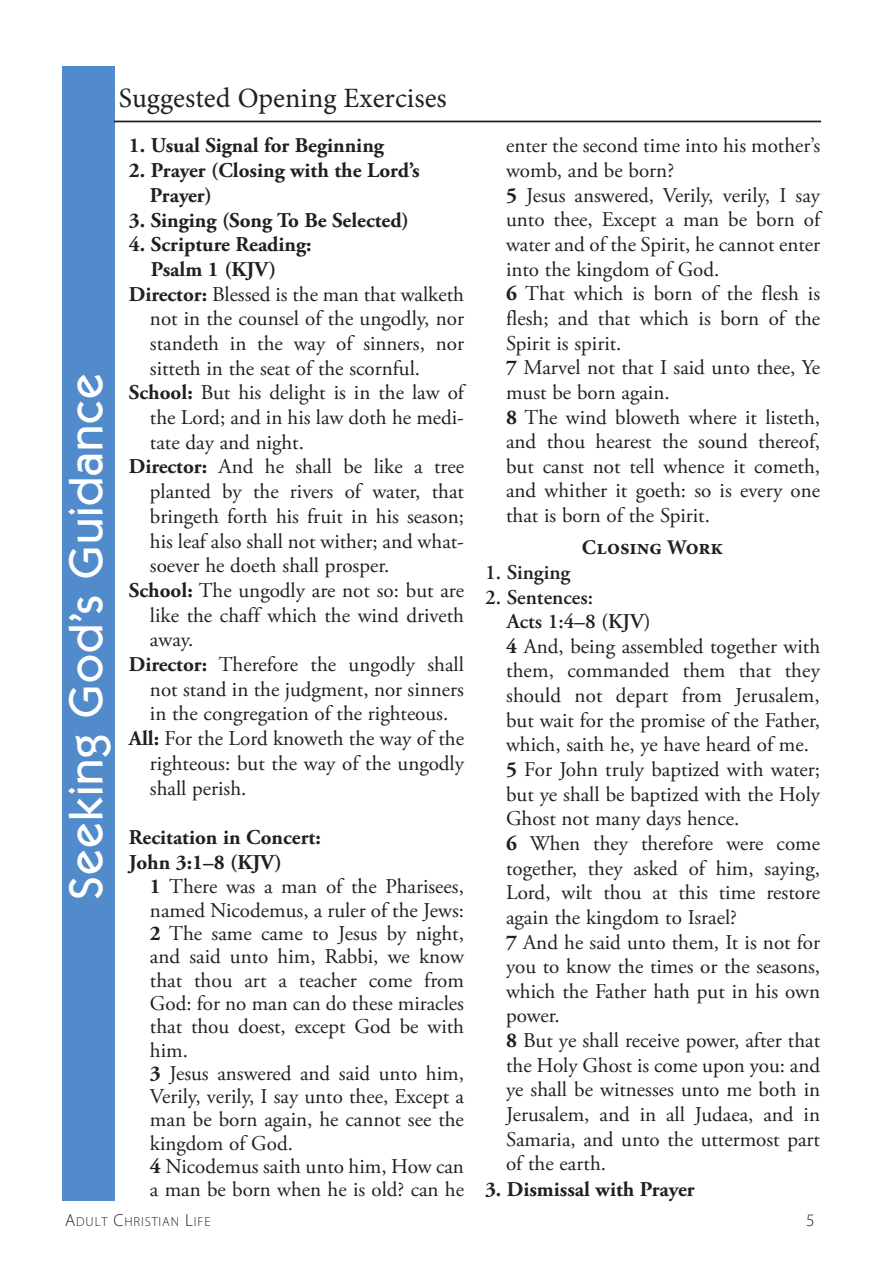
<style>
.page{position:relative;width:885px;height:1268px;background:#fff}
.page>*{position:absolute;margin:0;border:0;box-sizing:border-box;transform-origin:0 0}
.Side_Text_Head_ACL{font:500 47.25px "ITC Kabel Std";letter-spacing:.02em;color:#fff}
.t1{font:28px "Minion Pro";color:#231f20}
.t2{font:21px/24.7px "Adobe Garamond Pro";color:#231f20;text-align:justify}
.t3{font:700 21px/24.7px "Adobe Garamond Pro";color:#231f20}
.t4{font:600 21px/24.7px "Adobe Garamond Pro";color:#231f20}
.t5{font:700 21px "Minion Pro";color:#231f20}
.t6{font:300 17.5px "Myriad Pro";color:#231f20}
.t7{font:300 13.12px "Myriad Pro";letter-spacing:.065em;color:#231f20}
.s1{font-weight:700}
.s2{font-size:17.5px}
</style>
<div class="page">
<div style="left:62px;top:67px;width:52px;height:1134px;background:#528bcc"></div>
<hr style="left:114px;top:121px;width:706px;height:1px;background:#231f20">
<p class="Side_Text_Head_ACL" style="left:58px;top:899px;width:528px;rotate:-90deg">Seeking God’s Guidance</p>
<h2 class="t1" style="left:119px;top:79px;width:329px">Suggested Opening Exercises</h2>
<p class="t3" style="left:129px;top:134px;width:256px">1. Usual Signal for Beginning</p>
<p class="t3" style="left:150px;top:158px;width:271px;text-indent:-21px">2. Prayer (Closing with the Lord’s<br>Prayer)</p>
<p class="t3" style="left:129px;top:208px;width:281px">3. Singing (Song To Be Selected)</p>
<p class="t3" style="left:151px;top:232px;width:162px;text-indent:-22px">4. Scripture Reading:<br>Psalm 1 (KJV)</p>
<p class="t2" style="left:150px;top:282px;width:315px;text-indent:-21px"><span class="s1">Director:</span> Blessed is the man that walketh not in the counsel of the ungodly, nor standeth in the way of sinners, nor sitteth in the seat of the scornful.</p>
<p class="t2" style="left:150px;top:381px;width:315px;text-indent:-21px"><span class="s1">School:</span> But his delight is in the law of the Lord; and in his law doth he medi&shy;tate day and night.</p>
<p class="t2" style="left:150px;top:455px;width:315px;text-indent:-21px"><span class="s1">Director:</span> And he shall be like a tree planted by the rivers of water, that bringeth forth his fruit in his season; his leaf also shall not wither; and what&shy;soever he doeth shall prosper.</p>
<p class="t2" style="left:150px;top:578px;width:315px;text-indent:-21px"><span class="s1">School:</span> The ungodly are not so: but are like the chaff which the wind driveth away.</p>
<p class="t2" style="left:150px;top:652px;width:315px;text-indent:-21px"><span class="s1">Director:</span> Therefore the ungodly shall not stand in the judgment, nor sinners in the congregation of the righteous.</p>
<p class="t2" style="left:150px;top:726px;width:315px;text-indent:-21px"><span class="s1">All:</span> For the Lord knoweth the way of the righteous: but the way of the ungodly shall perish.</p>
<p class="t3" style="left:129px;top:825px;width:193px">Recitation in Concert:</p>
<p class="t3" style="left:129px;top:849px;width:154px">John 3:1–8 (KJV)</p>
<p class="t2" style="left:150px;top:875px;width:315px;line-height:23.3px"><span class="s1">1</span> There was a man of the Pharisees, named Nicodemus, a ruler of the Jews:</p>
<p class="t2" style="left:150px;top:922px;width:315px;line-height:23.3px"><span class="s1">2</span> The same came to Jesus by night, and said unto him, Rabbi, we know that thou art a teacher come from God: for no man can do these miracles that thou doest, except God be with him.</p>
<p class="t2" style="left:150px;top:1062px;width:315px;line-height:23.3px"><span class="s1">3</span> Jesus answered and said unto him, Verily, verily, I say unto thee, Except a man be born again, he cannot see the kingdom of God.</p>
<p class="t2" style="left:150px;top:1155px;width:315px;line-height:23.3px"><span class="s1">4</span> Nicodemus saith unto him, How can a man be born when he is old? can he</p>
<p class="t2" style="left:506px;top:134px;width:315px">enter the second time into his mother’s womb, and be born?</p>
<p class="t2" style="left:506px;top:183px;width:315px"><span class="s1">5</span> Jesus answered, Verily, verily, I say unto thee, Except a man be born of water and of the Spirit, he cannot enter into the kingdom of God.</p>
<p class="t2" style="left:506px;top:282px;width:315px"><span class="s1">6</span> That which is born of the flesh is flesh; and that which is born of the Spirit is spirit.</p>
<p class="t2" style="left:506px;top:356px;width:315px"><span class="s1">7</span> Marvel not that I said unto thee, Ye must be born again.</p>
<p class="t2" style="left:506px;top:405px;width:315px"><span class="s1">8</span> The wind bloweth where it listeth, and thou hearest the sound thereof, but canst not tell whence it cometh, and whither it goeth: so is every one that is born of the Spirit.</p>
<p class="t5" style="left:581px;top:532px;width:143px">Closing Work</p>
<p class="t4" style="left:485px;top:560px;width:87px">1. Singing</p>
<p class="t4" style="left:506px;top:584px;width:145px;text-indent:-22px">2. Sentences:<br>Acts 1:4–8 (KJV)</p>
<p class="t2" style="left:506px;top:634px;width:315px"><span class="s1">4</span> And, being assembled together with them, commanded them that they should not depart from Jerusalem, but wait for the promise of the Father, which, saith he, ye have heard of me.</p>
<p class="t2" style="left:506px;top:757px;width:315px"><span class="s1">5</span> For John truly baptized with water; but ye shall be baptized with the Holy Ghost not many days hence.</p>
<p class="t2" style="left:506px;top:831px;width:315px"><span class="s1">6</span> When they therefore were come together, they asked of him, saying, Lord, wilt thou at this time restore again the kingdom to Israel?</p>
<p class="t2" style="left:506px;top:930px;width:315px"><span class="s1">7</span> And he said unto them, It is not for you to know the times or the seasons, which the Father hath put in his own power.</p>
<p class="t2" style="left:506px;top:1028px;width:315px"><span class="s1">8</span> But ye shall receive power, after that the Holy Ghost is come upon you: and ye shall be witnesses unto me both in Jerusalem, and in all Judaea, and in Samaria, and unto the uttermost part of the earth.</p>
<p class="t3" style="left:485px;top:1177px;width:211px">3. Dismissal with Prayer</p>
<p class="t7" style="left:65px;top:1213px;width:147px"><span class="s2">A</span>DULT <span class="s2">C</span>HRISTIAN <span class="s2">L</span>IFE</p>
<p class="t6" style="left:805px;top:1209px;width:10px">5</p>
</div>
